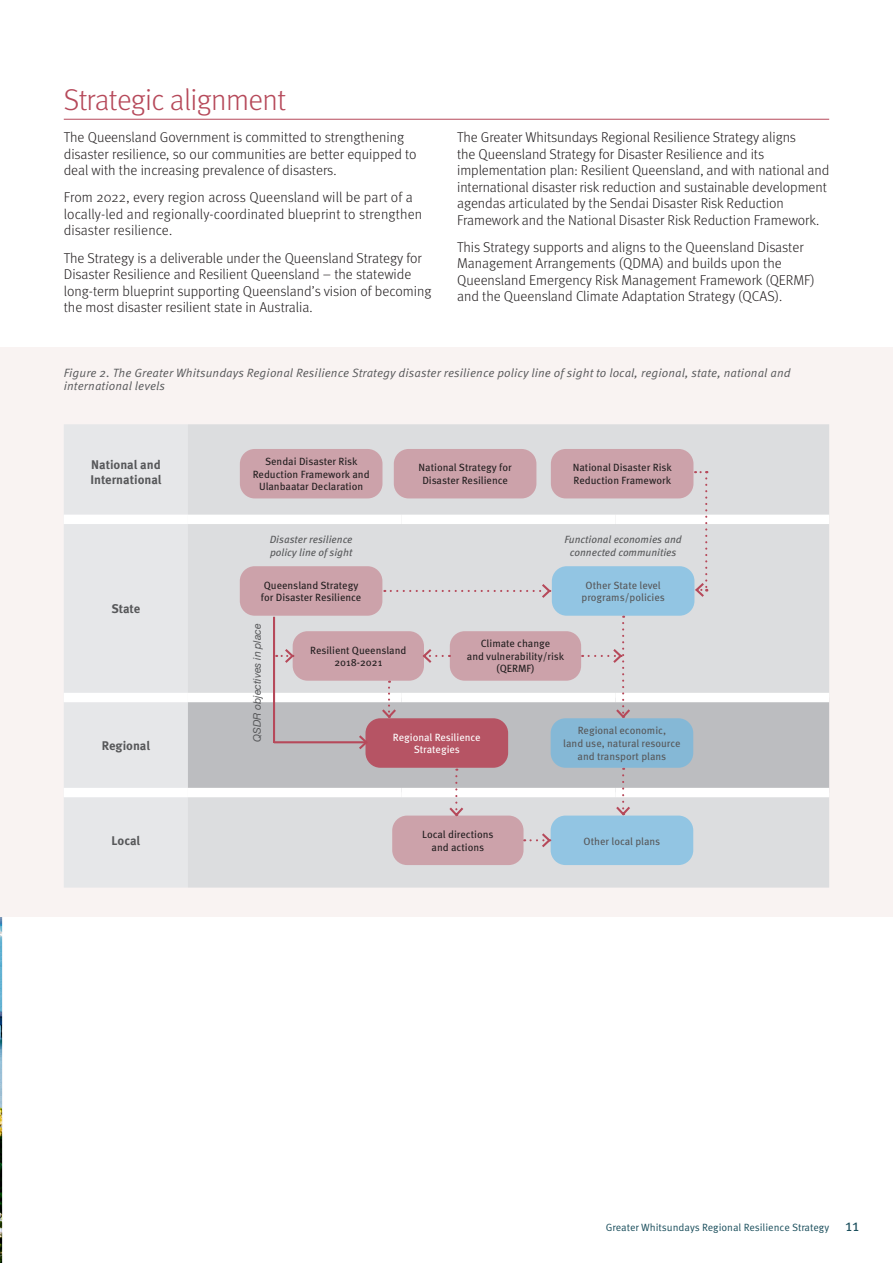
<style>
.page{position:relative;width:893px;height:1263px;background:#fff}
.page>*{position:absolute;margin:0;border:0;box-sizing:border-box;transform-origin:0 0}
.t1{font:300 30px "Meta Pro";letter-spacing:-.02em;color:#b6495a}
.body{font:300 14.25px/16.5px "Meta Pro";letter-spacing:-.005em;color:#231f20}
.t2{font:700 12.6px/15.1px "Meta Pro";color:#57585a}
.image_caption{font:12px/13.5px "Meta Pro Norm Ita";letter-spacing:.01em;color:#57585a}
.t3{font:10.5px/12.6px "Meta Pro";color:#231f20;text-align:center}
.t4{font:10.5px/12.6px "Meta Pro";color:#57585a;text-align:center}
.t5{font:italic 10.5px/12.6px "Meta Pro";color:#57585a}
.t6{font:10.5px "Meta Pro Norm";color:#1a4e5c}
.t7{font:10.5px/12.6px "Meta Pro";color:#fff;text-align:center}
.t8{font:italic 10.5px "Helvetica Neue";color:#57585a}
.s1{font-size:16.5px}
</style>
<div class="page">
<img style="left:0;top:916px;width:2px;height:347px">
<div style="left:0;top:347px;width:893px;height:569px;background:#f9f3f2"></div>
<div style="left:64px;top:424px;width:124px;height:463px;background:#e6e7e9"></div>
<div style="left:188px;top:424px;width:641px;height:463px;background:#dcdddf"></div>
<div style="left:188px;top:702px;width:641px;height:86px;background:#bcbdc0"></div>
<div style="left:64px;top:515px;width:124px;height:9px;background:#fff"></div>
<div style="left:188px;top:515px;width:214px;height:9px;background:#fff"></div>
<div style="left:402px;top:515px;width:213px;height:9px;background:#fff"></div>
<div style="left:615px;top:515px;width:214px;height:9px;background:#fff"></div>
<div style="left:64px;top:693px;width:124px;height:9px;background:#fff"></div>
<div style="left:188px;top:693px;width:214px;height:9px;background:#fff"></div>
<div style="left:402px;top:693px;width:213px;height:9px;background:#fff"></div>
<div style="left:615px;top:693px;width:214px;height:9px;background:#fff"></div>
<div style="left:64px;top:788px;width:124px;height:9px;background:#fff"></div>
<div style="left:188px;top:788px;width:214px;height:9px;background:#fff"></div>
<div style="left:402px;top:788px;width:213px;height:9px;background:#fff"></div>
<div style="left:615px;top:788px;width:214px;height:9px;background:#fff"></div>
<div style="left:240px;top:449px;width:142px;height:49px;background:#cca2aa;border-radius:15px"></div>
<div style="left:240px;top:566px;width:142px;height:50px;background:#cca2aa;border-radius:15px"></div>
<div style="left:365px;top:718px;width:143px;height:50px;background:#b65464;border-radius:15px"></div>
<div style="left:293px;top:631px;width:131px;height:50px;background:#cca2aa;border-radius:15px"></div>
<div style="left:392px;top:815px;width:131px;height:50px;background:#cca2aa;border-radius:15px"></div>
<div style="left:450px;top:631px;width:131px;height:50px;background:#cca2aa;border-radius:15px"></div>
<div style="left:552px;top:566px;width:142px;height:50px;background:#92c5e3;border-radius:15px"></div>
<div style="left:551px;top:815px;width:142px;height:50px;background:#92c5e3;border-radius:15px"></div>
<div style="left:394px;top:449px;width:142px;height:49px;background:#cca2aa;border-radius:15px"></div>
<div style="left:551px;top:449px;width:142px;height:49px;background:#cca2aa;border-radius:15px"></div>
<svg style="left:391px;top:582px;width:161px;height:18px;background:#dad6d9"></svg>
<svg style="left:614px;top:768px;width:18px;height:48px"></svg>
<svg style="left:524px;top:831px;width:28px;height:18px"></svg>
<svg style="left:447px;top:769px;width:18px;height:48px"></svg>
<svg style="left:380px;top:681px;width:18px;height:38px"></svg>
<hr style="left:273px;top:617px;width:2px;height:126px;background:#b6495a">
<hr style="left:274px;top:741px;width:92px;height:2px;background:#b6495a">
<svg style="left:357px;top:733px;width:10px;height:18px"></svg>
<svg style="left:693px;top:471px;width:14px;height:128px;background:#dad5d8"></svg>
<svg style="left:589px;top:616px;width:43px;height:102px;background:#d9d6d8"></svg>
<svg style="left:276px;top:647px;width:19px;height:18px"></svg>
<svg style="left:422px;top:647px;width:21px;height:18px"></svg>
<div style="left:551px;top:718px;width:142px;height:50px;background:#85b8d6;border-radius:15px"></div>
<hr style="left:64px;top:119px;width:765px;height:1px;background:#b6495a">
<h1 class="t1" style="left:64px;top:78px;width:224px">Strategic alignment</h1>
<p class="body" style="left:64px;top:128px;width:354px">The Queensland Government is committed to strengthening disaster resilience, so our communities are better equipped to deal with the increasing prevalence of disasters.</p>
<p class="body" style="left:64px;top:189px;width:360px">From 2022, every region across Queensland will be part of a locally-led and regionally-coordinated blueprint to strengthen disaster resilience.</p>
<p class="body" style="left:64px;top:249px;width:369px">The Strategy is a deliverable under the Queensland Strategy for Disaster Resilience and Resilient Queensland – the statewide long-term blueprint supporting Queensland’s vision of becoming the most disaster resilient state in Australia.</p>
<p class="body" style="left:457px;top:128px;width:374px">The Greater Whitsundays Regional Resilience Strategy aligns<br>the Queensland Strategy for Disaster Resilience and its implementation plan: Resilient Queensland, and with national and international disaster risk reduction and sustainable development agendas articulated by the Sendai Disaster Risk Reduction Framework and the National Disaster Risk Reduction Framework.</p>
<p class="body" style="left:457px;top:238px;width:359px">This Strategy supports and aligns to the Queensland Disaster Management Arrangements (QDMA) and builds upon the Queensland Emergency Risk Management Framework (QERMF) and the Queensland Climate Adaptation Strategy (QCAS).</p>
<p class="image_caption" style="left:64px;top:365px;width:728px">Figure 2. The Greater Whitsundays Regional Resilience Strategy disaster resilience policy line of sight to local, regional, state, national and international levels</p>
<p class="t2" style="left:90px;top:456px;width:73px">National and<br>International</p>
<p class="t2" style="left:111px;top:600px;width:30px">State</p>
<p class="t2" style="left:102px;top:737px;width:50px">Regional</p>
<p class="t2" style="left:112px;top:832px;width:30px">Local</p>
<p class="t3" style="left:253px;top:454px;width:118px">Sendai Disaster Risk<br>Reduction Framework and<br>Ulanbaatar Declaration</p>
<p class="t3" style="left:419px;top:461px;width:95px">National Strategy for<br>Disaster Resilience</p>
<p class="t3" style="left:573px;top:461px;width:101px;text-align:left">National Disaster Risk<br>Reduction Framework</p>
<p class="t5" style="left:270px;top:532px;width:84px">Disaster resilience policy line of sight</p>
<p class="t5" style="left:564px;top:532px;width:119px;text-align:center">Functional economies and connected communities</p>
<p class="t3" style="left:261px;top:578px;width:102px;text-align:left">Queensland Strategy for Disaster Resilience</p>
<p class="t4" style="left:581px;top:578px;width:85px">Other State level programs/policies</p>
<p class="t8" style="left:249px;top:742px;width:120px;rotate:-90deg">QSDR objectives in place</p>
<p class="t3" style="left:310px;top:643px;width:98px">Resilient Queensland<br>2018-2021</p>
<p class="t3" style="left:467px;top:637px;width:99px">Climate change<br>and vulnerability/risk (QERMF)</p>
<p class="t7" style="left:393px;top:730px;width:89px">Regional Resilience<br>Strategies</p>
<p class="t3" style="left:422px;top:827px;width:73px">Local directions and actions</p>
<p class="t4" style="left:563px;top:724px;width:119px">Regional economic,<br>land use, natural resource and transport plans</p>
<p class="t4" style="left:584px;top:835px;width:78px">Other local plans</p>
<p class="t6" style="left:606px;top:1219px;width:255px">Greater Whitsundays Regional Resilience Strategy <span class="s1">11</span></p>
</div>
